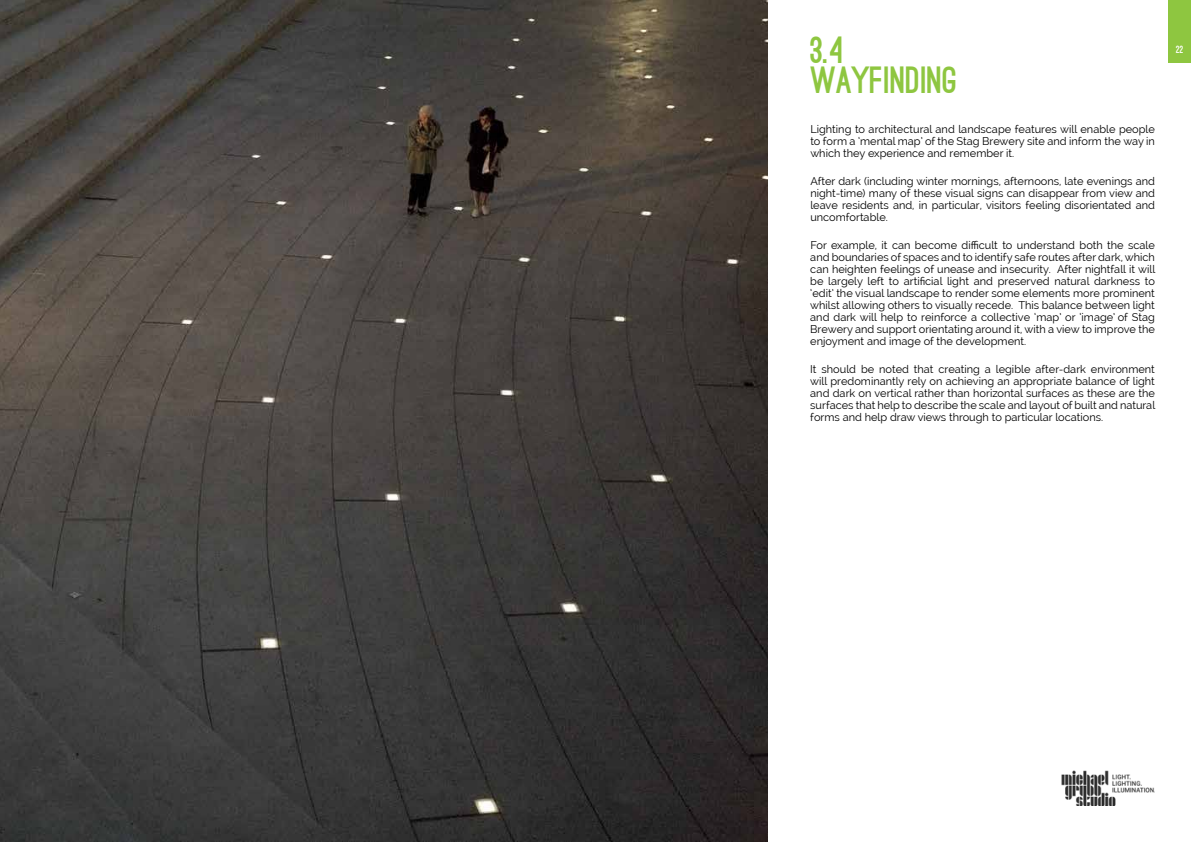
<style>
.page{position:relative;width:1191px;height:842px;background:#fff}
.page>*{position:absolute;margin:0;border:0;box-sizing:border-box;transform-origin:0 0}
.t1{font:900 36px/30px "Ostrich Sans";color:#8ec640}
.t2{font:11px/12px "Raleway";color:#000;text-align:justify}
.t3{font:900 10px "Ostrich Sans";color:#fff}
</style>
<div class="page">
<img style="left:1061px;top:770px;width:94px;height:36px">
<div style="left:1168px;top:0;width:23px;height:62px;background:#8ec640"></div>
<img style="left:0;top:0;width:768px;height:842px">
<h1 class="t1" style="left:810px;top:36px;width:149px">3.4<br>WAYFINDING</h1>
<p class="t2" style="left:810px;top:123px;width:346px">Lighting to architectural and landscape features will enable people to form a ‘mental map’ of the Stag Brewery site and inform the way in which they experience and remember it.</p>
<p class="t2" style="left:810px;top:175px;width:346px">After dark (including winter mornings, afternoons, late evenings and night-time) many of these visual signs can disappear from view and leave residents and, in particular, visitors feeling disorientated and uncomfortable.</p>
<p class="t2" style="left:810px;top:239px;width:346px">For example, it can become difficult to understand both the scale and boundaries of spaces and to identify safe routes after dark, which can heighten feelings of unease and insecurity. After nightfall it will be largely left to artificial light and preserved natural darkness to ‘edit’ the visual landscape to render some elements more prominent whilst allowing others to visually recede. This balance between light and dark will help to reinforce a collective ‘map’ or ‘image’ of Stag Brewery and support orientating around it, with a view to improve the enjoyment and image of the development.</p>
<p class="t2" style="left:810px;top:363px;width:346px">It should be noted that creating a legible after-dark environment will predominantly rely on achieving an appropriate balance of light and dark on vertical rather than horizontal surfaces as these are the surfaces that help to describe the scale and layout of built and natural forms and help draw views through to particular locations.</p>
<p class="t3" style="left:1176px;top:46px;width:9px">22</p>
</div>
